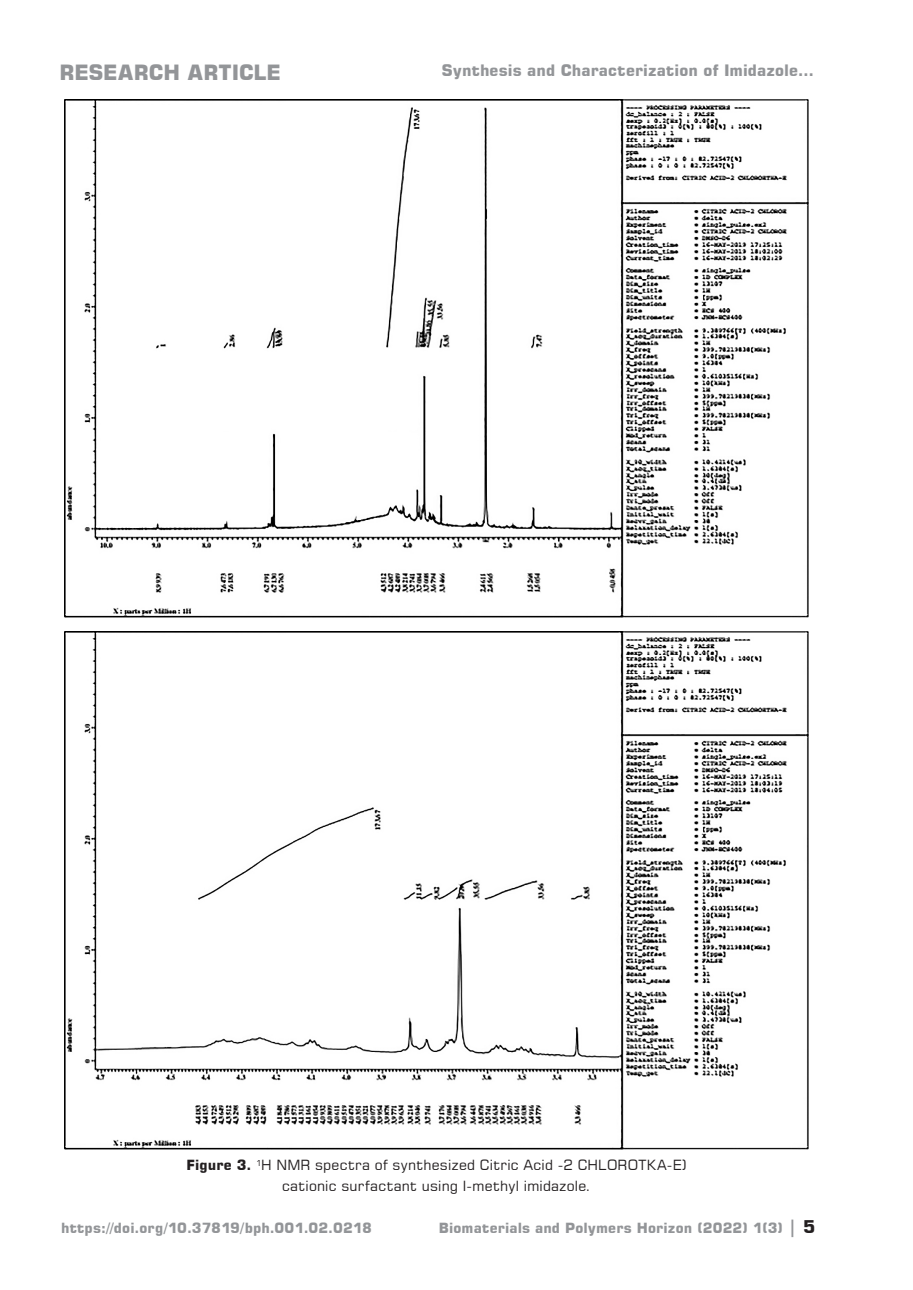
<style>
.page{position:relative;width:913px;height:1290px;background:#fff}
.page>*{position:absolute;margin:0;border:0;box-sizing:border-box;transform-origin:0 0}
.t1{font:700 21px "Square 721 BT";letter-spacing:-.005em;color:#939598}
.t2{font:700 15.75px "Square 721 BT";letter-spacing:.005em;color:#939598}
.Pie_de_foto{font:14px "Square 721 BT";letter-spacing:.015em;color:#231f20}
.t3{font:700 14px "Square 721 BT";letter-spacing:.01em;color:#939598}
.s1{font-weight:700}
.s2{font-size:17.5px}
.s3{font-size:17.5px;color:#231f20}
</style>
<div class="page">
<img style="left:64px;top:99px;width:745px;height:518px">
<img style="left:64px;top:631px;width:745px;height:518px">
<h1 class="t1" style="left:60px;top:60px;width:223px">RESEARCH ARTICLE</h1>
<p class="t2" style="left:442px;top:61px;width:373px">Synthesis and Characterization of Imidazole…</p>
<p class="Pie_de_foto" style="left:186px;top:1156px;width:502px"><span class="s1">Figure 3.</span> <sup>1</sup>H NMR spectra of synthesized Citric Acid -2 CHLOROTKA-E)</p>
<p class="Pie_de_foto" style="left:282px;top:1177px;width:311px">cationic surfactant using I-methyl imidazole.</p>
<p class="t3" style="left:61px;top:1220px;width:312px">https://doi.org/10.37819/bph.001.02.0218</p>
<p class="t3" style="left:439px;top:1220px;width:378px">Biomaterials and Polymers Horizon (2022) 1(3) <span class="s2">|</span> <span class="s3">5</span></p>
</div>
